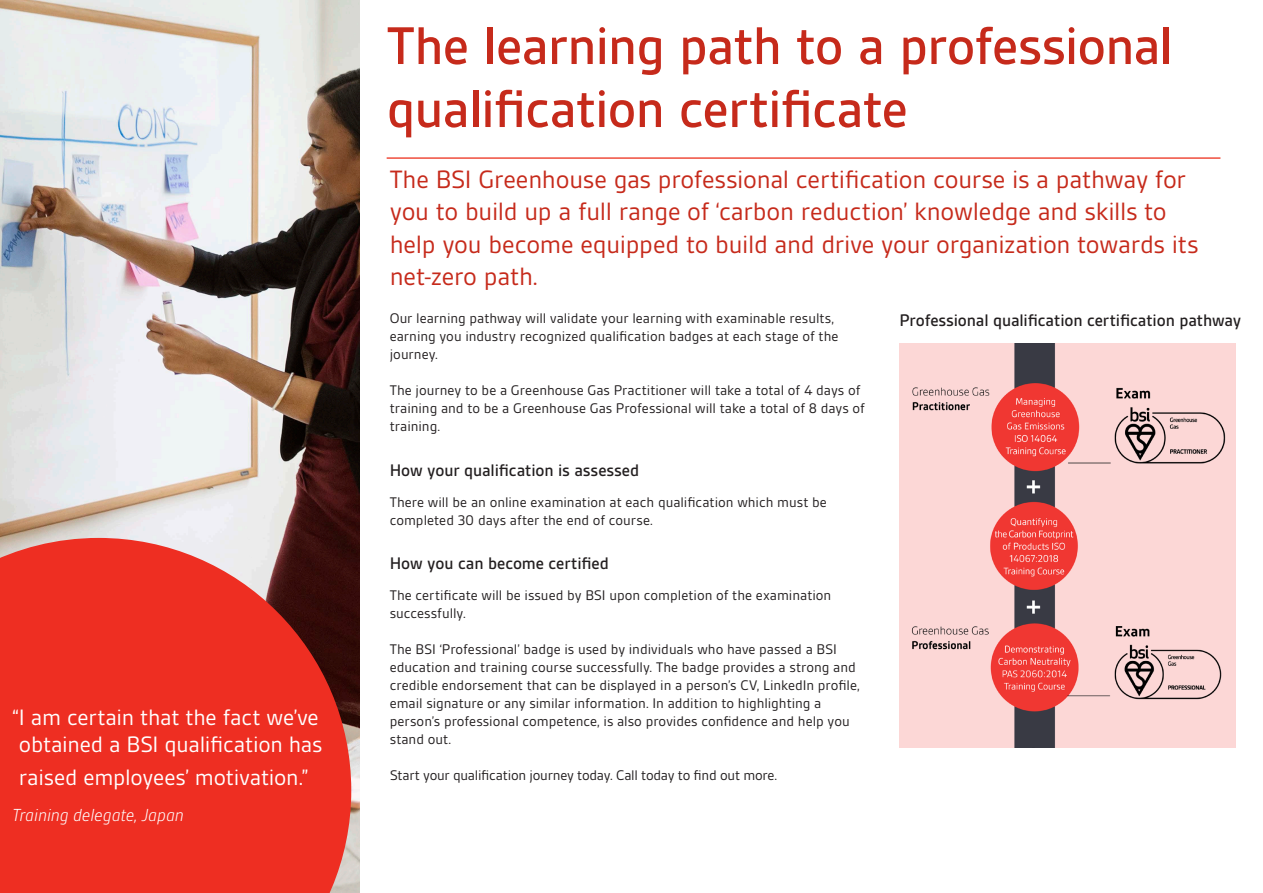
<style>
.page{position:relative;width:1263px;height:893px;background:#fff}
.page>*{position:absolute;margin:0;border:0;box-sizing:border-box;transform-origin:0 0}
.Heading_2_Red{font:500 57px/63px "BSI Gesta";letter-spacing:-.015em;color:#c62a1b}
.Body_white{font:27px/32.2px "BSI Gesta";letter-spacing:-.01em;color:#c62a1b}
.Heading_3_White{font:24px/27px "BSI Gesta";letter-spacing:-.01em;color:#fff}
.Body_white-2{font:italic 300 18.75px "BSI Gesta";letter-spacing:-.005em;color:#fff}
.Heading_3_White-2{font:500 18px "BSI Gesta";letter-spacing:-.005em;color:#231f20}
.Heading_3_Red{font:500 18px "BSI Gesta";letter-spacing:-.01em;color:#231f20}
.Body_white-3{font:15px/18px "BSI Gesta";color:#231f20}
.Body{font:15px/18px "BSI Gesta";color:#231f20}
</style>
<div class="page">
<img style="left:899px;top:344px;width:337px;height:403px">
<img style="left:0;top:0;width:359px;height:893px">
<svg style="left:0;top:538px;width:351px;height:355px;background:#df3328"></svg>
<hr style="left:387px;top:157px;width:833px;height:2px;background:#ef4d3c">
<p class="Heading_3_White" style="left:13px;top:704px;width:311px">“I am certain that the fact we’ve obtained a BSI qualification has</p>
<p class="Heading_3_White" style="left:19px;top:764px;width:291px">raised employees’ motivation.”</p>
<p class="Body_white-2" style="left:13px;top:805px;width:173px">Training delegate, Japan</p>
<p class="Heading_2_Red" style="left:387px;top:14px;width:788px">The learning path to a professional qualification certificate</p>
<p class="Body_white" style="left:390px;top:163px;width:810px">The BSI Greenhouse gas professional certification course is a pathway for you to build up a full range of ‘carbon reduction’ knowledge and skills to help you become equipped to build and drive your organization towards its net-zero path.</p>
<p class="Body" style="left:390px;top:310px;width:446px">Our learning pathway will validate your learning with examinable results,</p>
<p class="Heading_3_Red" style="left:899px;top:311px;width:343px">Professional qualification certification pathway</p>
<p class="Body" style="left:390px;top:328px;width:450px">earning you industry recognized qualification badges at each stage of the journey.</p>
<p class="Body" style="left:390px;top:382px;width:477px">The journey to be a Greenhouse Gas Practitioner will take a total of 4 days of training and to be a Greenhouse Gas Professional will take a total of 8 days of training.</p>
<p class="Heading_3_White-2" style="left:390px;top:461px;width:251px">How your qualification is assessed</p>
<p class="Body_white-3" style="left:390px;top:493px;width:439px">There will be an online examination at each qualification which must be completed 30 days after the end of course.</p>
<p class="Heading_3_White-2" style="left:390px;top:554px;width:221px">How you can become certified</p>
<p class="Body_white-3" style="left:390px;top:586px;width:443px">The certificate will be issued by BSI upon completion of the examination successfully.</p>
<p class="Body_white-3" style="left:390px;top:640px;width:472px">The BSI ‘Professional’ badge is used by individuals who have passed a BSI education and training course successfully. The badge provides a strong and credible endorsement that can be displayed in a person’s CV, LinkedIn profile, email signature or any similar information. In addition to highlighting a person’s professional competence, is also provides confidence and help you stand out.</p>
<p class="Body_white-3" style="left:390px;top:766px;width:389px">Start your qualification journey today. Call today to find out more.</p>
</div>
